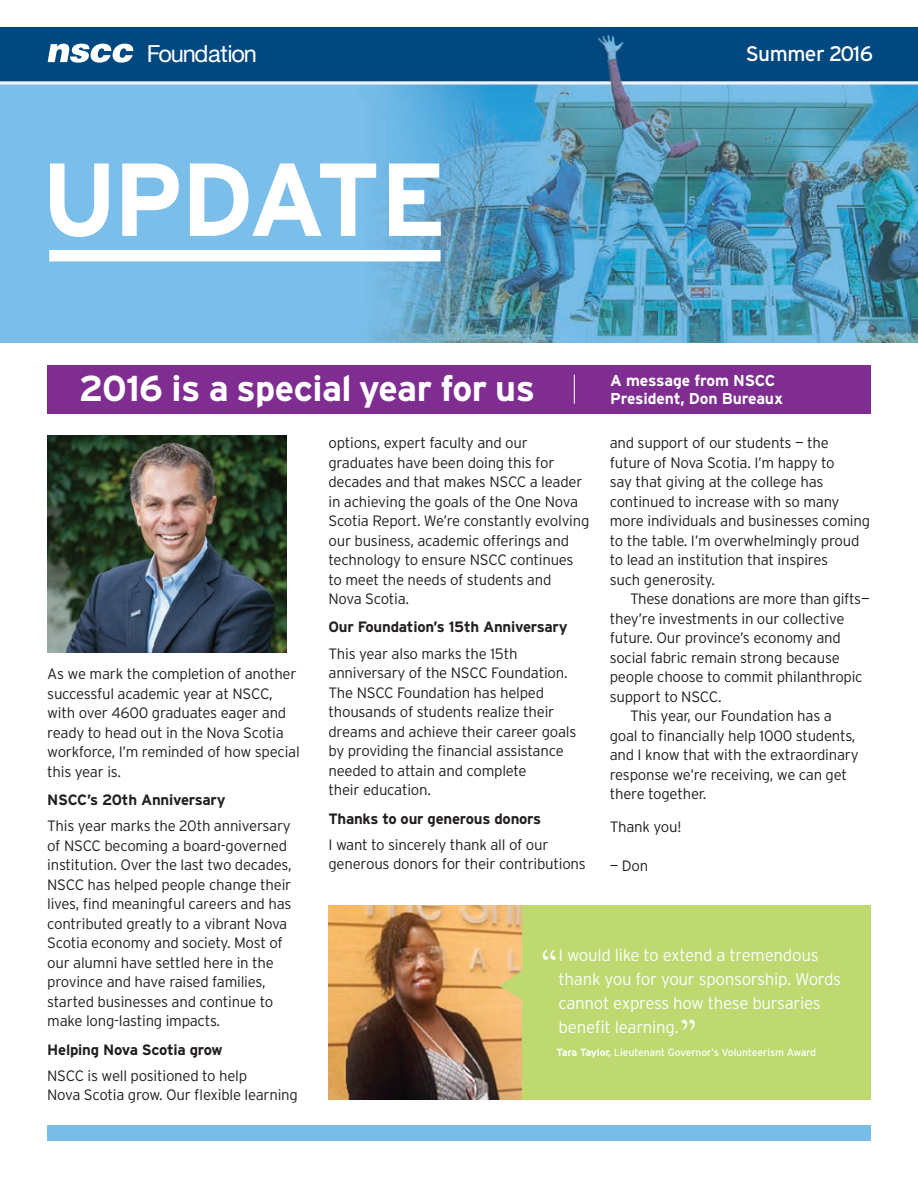
<style>
.page{position:relative;width:918px;height:1188px;background:#fff}
.page>*{position:absolute;margin:0;border:0;box-sizing:border-box;transform-origin:0 0}
._2016_Underlined_Tex{font:700 103.5px "Interstate";letter-spacing:-.045em;color:#fff}
.t1{font:500 44.1px "Berkeley Oldstyle IT Cby BT";color:#fff}
._2016_Heads{font:700 36px "Interstate";letter-spacing:-.015em;color:#fff}
.t2{font:23.7px "Helvetica Neue LT Std";letter-spacing:-.045em;color:#fff}
.t3{font:21px "Interstate";letter-spacing:-.025em;color:#fff}
.t4{font:300 16.95px/24px "Interstate";letter-spacing:-.015em;color:#fff}
.Newsletter_Sub{font:700 15.75px/18px "Interstate";letter-spacing:-.01em;color:#fff}
._2016_Body{font:300 15px/19.5px "Interstate";letter-spacing:-.015em;color:#231f20}
._2016_Sub{font:700 15px "Interstate";letter-spacing:-.015em;color:#231f20}
.t5{font:10.5px "Interstate";letter-spacing:-.015em;color:#fff}
.s1{font-weight:700}
</style>
<div class="page">
<img style="left:0;top:27px;width:918px;height:315px">
<div style="left:47px;top:1125px;width:824px;height:16px;background:#78bde8"></div>
<svg style="left:48px;top:44px;width:85px;height:19px"></svg>
<div style="left:47px;top:365px;width:824px;height:49px;background:#802d92"></div>
<img style="left:47px;top:436px;width:239px;height:217px">
<div style="left:49px;top:250px;width:392px;height:11px;background:#fff"></div>
<div style="left:499px;top:905px;width:372px;height:195px;background:#bdd970"></div>
<img style="left:328px;top:905px;width:194px;height:195px">
<svg style="left:499px;top:966px;width:23px;height:37px"></svg>
<svg style="left:574px;top:375px;width:1px;height:29px"></svg>
<p class="t2" style="left:147px;top:40px;width:112px">Foundation</p>
<p class="t3" style="left:746px;top:42px;width:129px">Summer 2016</p>
<p class="_2016_Underlined_Tex" style="left:41px;top:142px;width:407px">UPDATE</p>
<p class="_2016_Heads" style="left:79px;top:368px;width:458px">2016 is a special year for us</p>
<p class="Newsletter_Sub" style="left:610px;top:371px;width:174px">A message from NSCC<br>President, Don Bureaux</p>
<p class="_2016_Body" style="left:47px;top:664px;width:254px">As we mark the completion of another successful academic year at NSCC, with over 4600 graduates eager and ready to head out in the Nova Scotia workforce, I’m reminded of how special this year is.</p>
<p class="_2016_Sub" style="left:47px;top:791px;width:180px">NSCC’s 20th Anniversary</p>
<p class="_2016_Body" style="left:47px;top:816px;width:246px">This year marks the 20th anniversary of NSCC becoming a board-governed institution. Over the last two decades, NSCC has helped people change their lives, find meaningful careers and has contributed greatly to a vibrant Nova Scotia economy and society. Most of our alumni have settled here in the province and have raised families, started businesses and continue to make long-lasting impacts.</p>
<p class="_2016_Sub" style="left:47px;top:1041px;width:177px">Helping Nova Scotia grow</p>
<p class="_2016_Body" style="left:47px;top:1066px;width:252px">NSCC is well positioned to help<br>Nova Scotia grow. Our flexible learning</p>
<p class="_2016_Body" style="left:328px;top:433px;width:263px">options, expert faculty and our graduates have been doing this for decades and that makes NSCC a leader in achieving the goals of the One Nova Scotia Report. We’re constantly evolving our business, academic offerings and technology to ensure NSCC continues to meet the needs of students and<br>Nova Scotia.</p>
<p class="_2016_Sub" style="left:328px;top:619px;width:241px">Our Foundation’s 15th Anniversary</p>
<p class="_2016_Body" style="left:328px;top:644px;width:249px">This year also marks the 15th anniversary of the NSCC Foundation.<br>The NSCC Foundation has helped thousands of students realize their dreams and achieve their career goals by providing the financial assistance needed to attain and complete<br>their education.</p>
<p class="_2016_Sub" style="left:328px;top:810px;width:214px">Thanks to our generous donors</p>
<p class="_2016_Body" style="left:328px;top:835px;width:259px">I want to sincerely thank all of our generous donors for their contributions</p>
<p class="_2016_Body" style="left:610px;top:433px;width:262px">and support of our students — the future of Nova Scotia. I’m happy to<br>say that giving at the college has continued to increase with so many more individuals and businesses coming to the table. I’m overwhelmingly proud to lead an institution that inspires<br>such generosity.</p>
<p class="_2016_Body" style="left:610px;top:589px;width:262px;text-indent:20px">These donations are more than gifts— they’re investments in our collective future. Our province’s economy and social fabric remain strong because people choose to commit philanthropic support to NSCC.</p>
<p class="_2016_Body" style="left:610px;top:706px;width:251px;text-indent:20px">This year, our Foundation has a goal to financially help 1000 students, and I know that with the extraordinary response we’re receiving, we can get there together.</p>
<p class="_2016_Body" style="left:610px;top:817px;width:73px">Thank you!</p>
<p class="_2016_Body" style="left:610px;top:856px;width:40px">— Don</p>
<p class="t1" style="left:540px;top:939px;width:20px">“</p>
<p class="t4" style="left:559px;top:943px;width:284px">I would like to extend a tremendous thank you for your sponsorship. Words cannot express how these bursaries benefit learning.</p>
<p class="t5" style="left:556px;top:1046px;width:261px"><span class="s1">Tara Taylor,</span> Lieutenant Governor’s Volunteerism Award</p>
<p class="t1" style="left:679px;top:1010px;width:20px">”</p>
</div>
